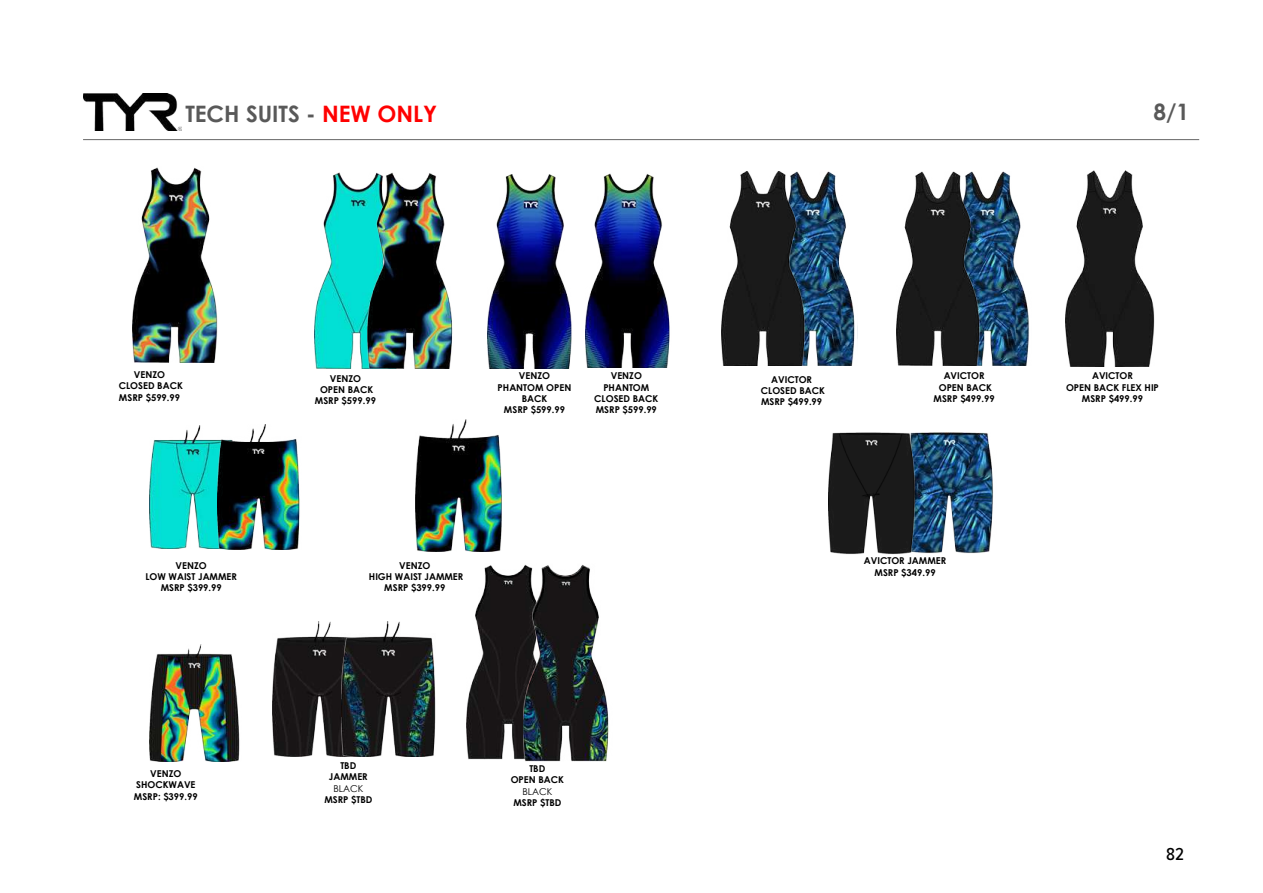
<style>
.page{position:relative;width:1263px;height:893px;background:#fff}
.page>*{position:absolute;margin:0;border:0;box-sizing:border-box;transform-origin:0 0}
.t1{font:700 22.65px "Century Gothic";color:#595959}
.t2{font:500 18px "Proxima Nova Cond";color:#000}
.t3{font:700 9.45px/11.2px "Century Gothic";color:#000;text-align:center}
.t4{font:9.45px "Century Gothic";color:#000}
.s1{color:#f00}
</style>
<div class="page">
<hr style="left:83px;top:139px;width:1116px;height:1px;background:#666">
<img style="left:83px;top:94px;width:98px;height:36px">
<img style="left:133px;top:167px;width:85px;height:195px">
<img style="left:980px;top:171px;width:49px;height:195px">
<img style="left:911px;top:432px;width:82px;height:121px">
<img style="left:805px;top:171px;width:50px;height:195px">
<img style="left:829px;top:433px;width:85px;height:121px">
<img style="left:1065px;top:170px;width:90px;height:196px">
<img style="left:896px;top:171px;width:84px;height:195px">
<img style="left:721px;top:171px;width:84px;height:195px">
<img style="left:150px;top:644px;width:90px;height:117px">
<img style="left:149px;top:425px;width:69px;height:124px">
<img style="left:467px;top:565px;width:56px;height:195px">
<img style="left:273px;top:622px;width:68px;height:134px">
<img style="left:341px;top:621px;width:95px;height:136px">
<img style="left:416px;top:419px;width:86px;height:132px">
<img style="left:218px;top:424px;width:82px;height:126px">
<img style="left:315px;top:173px;width:53px;height:195px">
<img style="left:368px;top:173px;width:85px;height:195px">
<img style="left:523px;top:564px;width:86px;height:198px">
<img style="left:585px;top:173px;width:85px;height:195px">
<img style="left:487px;top:174px;width:85px;height:195px">
<h1 class="t1" style="left:185px;top:96px;width:253px">TECH SUITS - <span class="s1">NEW ONLY</span></h1>
<h1 class="t1" style="left:1153px;top:94px;width:37px">8/1</h1>
<p class="t3" style="left:119px;top:368px;width:66px">VENZO<br>CLOSED BACK<br>MSRP $599.99</p>
<p class="t3" style="left:315px;top:372px;width:63px">VENZO<br>OPEN BACK<br>MSRP $599.99</p>
<p class="t3" style="left:498px;top:370px;width:75px">VENZO<br>PHANTOM OPEN<br>BACK<br>MSRP $599.99</p>
<p class="t3" style="left:594px;top:370px;width:66px">VENZO<br>PHANTOM<br>CLOSED BACK<br>MSRP $599.99</p>
<p class="t3" style="left:761px;top:373px;width:66px">AVICTOR<br>CLOSED BACK<br>MSRP $499.99</p>
<p class="t3" style="left:933px;top:370px;width:63px">AVICTOR<br>OPEN BACK<br>MSRP $499.99</p>
<p class="t3" style="left:1066px;top:370px;width:94px">AVICTOR<br>OPEN BACK FLEX HIP<br>MSRP $499.99</p>
<p class="t3" style="left:145px;top:559px;width:93px">VENZO<br>LOW WAIST JAMMER<br>MSRP $399.99</p>
<p class="t3" style="left:369px;top:559px;width:96px">VENZO<br>HIGH WAIST JAMMER<br>MSRP $399.99</p>
<p class="t3" style="left:864px;top:555px;width:84px">AVICTOR JAMMER<br>MSRP $349.99</p>
<p class="t3" style="left:134px;top:767px;width:65px">VENZO<br>SHOCKWAVE<br>MSRP: $399.99</p>
<p class="t3" style="left:329px;top:759px;width:40px">TBD<br>JAMMER</p>
<p class="t4" style="left:333px;top:781px;width:31px">BLACK</p>
<p class="t3" style="left:324px;top:793px;width:50px">MSRP $TBD</p>
<p class="t3" style="left:511px;top:763px;width:55px">TBD<br>OPEN BACK</p>
<p class="t4" style="left:522px;top:785px;width:31px">BLACK</p>
<p class="t3" style="left:513px;top:797px;width:50px">MSRP $TBD</p>
<h2 class="t2" style="left:1166px;top:841px;width:19px">82</h2>
</div>
